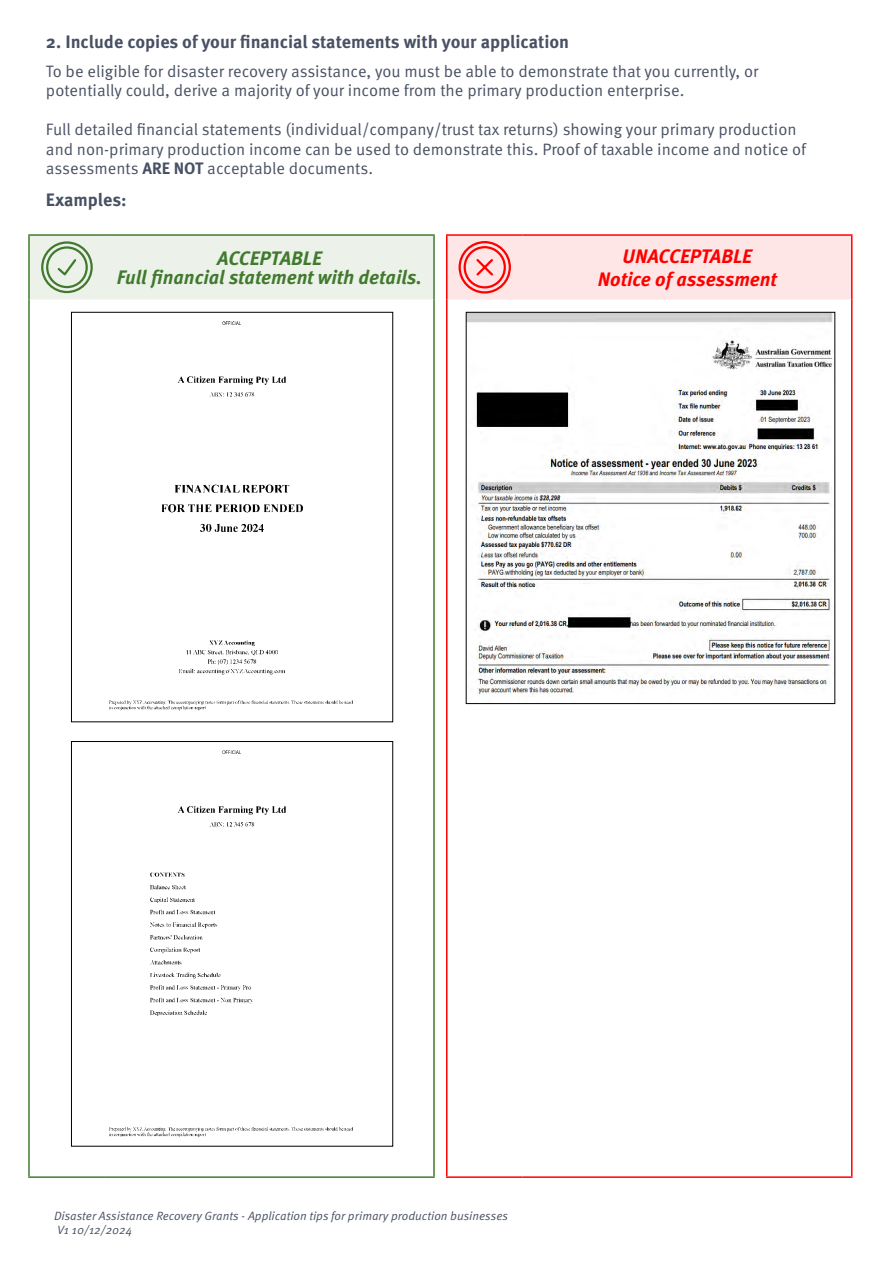
<style>
.page{position:relative;width:893px;height:1263px;background:#fff}
.page>*{position:absolute;margin:0;border:0;box-sizing:border-box;transform-origin:0 0}
.t1{font:italic 700 19.5px "Meta OT";color:#417a2e}
.t2{font:italic 700 19.5px "Meta OT";letter-spacing:-.005em;color:#f00}
.t3{font:700 18px "Meta OT";color:#485163}
.t4{font:16.5px/19.5px "Meta OT Norm";color:#485163}
.t5{font:12px/13.6px "Meta OT Norm Ita";color:#485163}
.s1{font-family:"Meta OT";font-weight:700}
</style>
<div class="page">
<hr style="left:851px;top:299px;width:1px;height:877px;background:#f00">
<hr style="left:28px;top:234px;width:77px;height:2px;background:#417a2e">
<hr style="left:28px;top:236px;width:2px;height:63px;background:#417a2e">
<hr style="left:105px;top:234px;width:330px;height:2px;background:#417a2e">
<hr style="left:28px;top:299px;width:2px;height:877px;background:#417a2e">
<hr style="left:433px;top:236px;width:2px;height:63px;background:#417a2e">
<hr style="left:433px;top:299px;width:2px;height:877px;background:#417a2e">
<hr style="left:28px;top:1176px;width:77px;height:2px;background:#417a2e">
<hr style="left:105px;top:1176px;width:330px;height:2px;background:#417a2e">
<hr style="left:446px;top:234px;width:77px;height:2px;background:#f00">
<hr style="left:523px;top:234px;width:329px;height:2px;background:#f00">
<hr style="left:446px;top:236px;width:1px;height:63px;background:#f00">
<hr style="left:446px;top:299px;width:1px;height:877px;background:#f00">
<hr style="left:446px;top:1176px;width:77px;height:2px;background:#f00">
<hr style="left:523px;top:1176px;width:329px;height:2px;background:#f00">
<div style="left:29px;top:235px;width:405px;height:64px;background:#ecf2ea"></div>
<div style="left:447px;top:235px;width:405px;height:64px;background:#ffe6e6"></div>
<img style="left:468px;top:314px;width:365px;height:381px">
<div style="left:466px;top:312px;width:369px;height:392px;border:1px solid #000"></div>
<img style="left:109px;top:321px;width:244px;height:390px">
<div style="left:71px;top:312px;width:322px;height:410px;border:1px solid #000"></div>
<img style="left:109px;top:750px;width:244px;height:387px">
<div style="left:71px;top:741px;width:322px;height:405px;border:1px solid #000"></div>
<p class="t3" style="left:46px;top:31px;width:525px">2. Include copies of your financial statements with your application</p>
<p class="t4" style="left:46px;top:62px;width:714px">To be eligible for disaster recovery assistance, you must be able to demonstrate that you currently, or potentially could, derive a majority of your income from the primary production enterprise.</p>
<p class="t4" style="left:46px;top:120px;width:762px">Full detailed financial statements (individual/company/trust tax returns) showing your primary production and non-primary production income can be used to demonstrate this. Proof of taxable income and notice of assessments <span class="s1">ARE NOT</span> acceptable documents.</p>
<p class="t3" style="left:46px;top:189px;width:82px">Examples:</p>
<p class="t1" style="left:217px;top:246px;width:106px">ACCEPTABLE</p>
<p class="t1" style="left:117px;top:265px;width:307px">Full financial statement with details.</p>
<p class="t2" style="left:623px;top:244px;width:131px">UNACCEPTABLE</p>
<p class="t2" style="left:598px;top:267px;width:180px">Notice of assessment</p>
<p class="t5" style="left:54px;top:1210px;width:455px">Disaster Assistance Recovery Grants - Application tips for primary production businesses<br>V1 10/12/2024</p>
</div>
